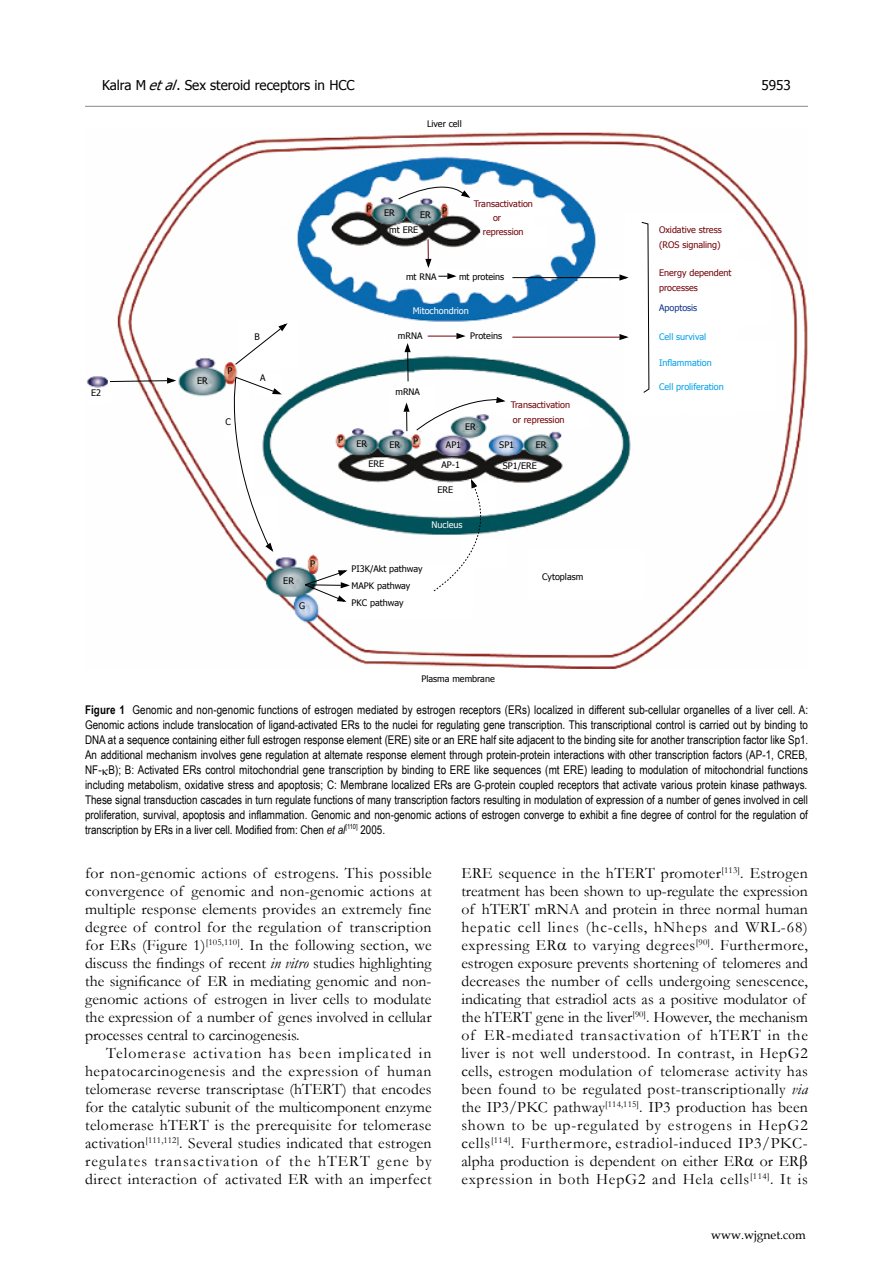
<style>
.page{position:relative;width:893px;height:1263px;background:#fff}
.page>*{position:absolute;margin:0;border:0;box-sizing:border-box;transform-origin:0 0}
.t1{font:15.75px/18px "Garamond";letter-spacing:.02em;color:#000;text-align:justify}
.t2{font:13.5px "Tahoma";color:#000}
.t3{font:12px/15px "Arial Narrow";color:#000;text-align:justify}
.t4{font:12px "Book Antiqua";color:#000}
.t5{font:9px/17px "Tahoma";color:#000}
.t6{font:9px/15px "Tahoma";color:#720007}
.t7{font:9px "Tahoma";color:#00a0e9}
.t8{font:9px "Tahoma";color:#fff}
.t9{font:9px "Tahoma";color:#0b3388}
.t10{font:7.05px "Arial Narrow";color:#000}
.s1{font-style:italic}
.s2{font-weight:700}
</style>
<div class="page">
<hr style="left:85px;top:106px;width:723px;height:1px;background:#898989">
<img style="left:86px;top:132px;width:722px;height:536px">
<svg style="left:619px;top:333px;width:9px;height:8px"></svg>
<svg style="left:619px;top:273px;width:9px;height:9px"></svg>
<svg style="left:403px;top:343px;width:9px;height:38px"></svg>
<svg style="left:110px;top:376px;width:66px;height:9px"></svg>
<svg style="left:223px;top:377px;width:59px;height:175px"></svg>
<svg style="left:235px;top:323px;width:53px;height:42px"></svg>
<svg style="left:305px;top:569px;width:44px;height:34px"></svg>
<svg style="left:433px;top:479px;width:69px;height:112px"></svg>
<svg style="left:402px;top:396px;width:103px;height:35px"></svg>
<hr style="left:512px;top:277px;width:107px;height:1px;background:#000">
<hr style="left:512px;top:337px;width:107px;height:1px;background:#720007">
<svg style="left:428px;top:332px;width:37px;height:8px"></svg>
<svg style="left:424px;top:239px;width:32px;height:41px"></svg>
<svg style="left:398px;top:176px;width:72px;height:23px"></svg>
<svg style="left:641px;top:222px;width:8px;height:171px"></svg>
<p class="t2" style="left:102px;top:76px;width:254px">Kalra M <span class="s1">etal</span>. Sex steroid receptors in HCC</p>
<p class="t2" style="left:761px;top:76px;width:31px">5953</p>
<p class="t5" style="left:91px;top:384px;width:11px">E2</p>
<p class="t5" style="left:427px;top:115px;width:36px">Liver cell</p>
<p class="t5" style="left:197px;top:371px;width:12px">ER</p>
<p class="t5" style="left:227px;top:362px;width:6px">P</p>
<p class="t5" style="left:225px;top:413px;width:7px">C</p>
<p class="t5" style="left:254px;top:328px;width:7px">B</p>
<p class="t5" style="left:260px;top:368px;width:7px">A</p>
<p class="t5" style="left:283px;top:571px;width:12px">ER</p>
<p class="t5" style="left:310px;top:554px;width:6px">P</p>
<p class="t5" style="left:299px;top:597px;width:8px">G</p>
<p class="t5" style="left:366px;top:200px;width:6px">P</p>
<p class="t5" style="left:442px;top:202px;width:6px">P</p>
<p class="t5" style="left:389px;top:220px;width:31px">mt ERE</p>
<p class="t5" style="left:384px;top:203px;width:12px">ER</p>
<p class="t5" style="left:420px;top:206px;width:12px">ER</p>
<p class="t6" style="left:474px;top:195px;width:61px">Transactivation</p>
<p class="t6" style="left:493px;top:210px;width:10px">or</p>
<p class="t6" style="left:483px;top:223px;width:42px">repression</p>
<p class="t5" style="left:406px;top:267px;width:32px">mt RNA</p>
<p class="t5" style="left:459px;top:267px;width:47px">mt proteins</p>
<p class="t8" style="left:413px;top:304px;width:58px">Mitochondrion</p>
<p class="t5" style="left:398px;top:326px;width:26px">mRNA</p>
<p class="t5" style="left:470px;top:326px;width:33px">Proteins</p>
<p class="t5" style="left:395px;top:383px;width:26px">mRNA</p>
<p class="t5" style="left:338px;top:431px;width:6px">P</p>
<p class="t5" style="left:413px;top:431px;width:6px">P</p>
<p class="t5" style="left:356px;top:435px;width:12px">ER</p>
<p class="t5" style="left:389px;top:436px;width:12px">ER</p>
<p class="t5" style="left:465px;top:417px;width:12px">ER</p>
<p class="t6" style="left:511px;top:397px;width:61px;line-height:14.4px">Transactivation or repression</p>
<p class="t5" style="left:446px;top:436px;width:17px">AP1</p>
<p class="t5" style="left:499px;top:436px;width:16px">SP1</p>
<p class="t5" style="left:536px;top:436px;width:12px">ER</p>
<p class="t5" style="left:369px;top:455px;width:17px">ERE</p>
<p class="t5" style="left:441px;top:456px;width:20px">AP-1</p>
<p class="t5" style="left:503px;top:457px;width:36px">SP1/ERE</p>
<p class="t5" style="left:437px;top:480px;width:17px">ERE</p>
<p class="t8" style="left:432px;top:519px;width:33px">Nucleus</p>
<p class="t5" style="left:352px;top:560px;width:73px">PI3K/Akt pathway<br>MAPK pathway<br>PKC pathway</p>
<p class="t5" style="left:542px;top:567px;width:43px">Cytoplasm</p>
<p class="t5" style="left:421px;top:670px;width:75px">Plasma membrane</p>
<p class="t6" style="left:659px;top:222px;width:64px">Oxidative stress (ROS signaling)</p>
<p class="t6" style="left:659px;top:265px;width:74px">Energy dependent processes</p>
<p class="t9" style="left:659px;top:302px;width:40px">Apoptosis</p>
<p class="t7" style="left:659px;top:331px;width:49px">Cell survival</p>
<p class="t7" style="left:659px;top:356px;width:54px">Inflammation</p>
<p class="t7" style="left:659px;top:381px;width:66px">Cell proliferation</p>
<p class="t3" style="left:85px;top:702px;width:725px"><span class="s2">Figure 1</span> Genomic and non-genomic functions of estrogen mediated by estrogen receptors (ERs) localized in different sub-cellular organelles of a liver cell. A:<br>Genomic actions include translocation of ligand-activated ERs to the nuclei for regulating gene transcription. This transcriptional control is carried out by binding to DNA at a sequence containing either full estrogen response element (ERE) site or an ERE half site adjacent to the binding site for another transcription factor like Sp1.<br>An additional mechanism involves gene regulation at alternate response element through protein-protein interactions with other transcription factors (AP-1, CREB, NF- B); B: Activated ERs control mitochondrial gene transcription by binding to ERE like sequences (mt ERE) leading to modulation of mitochondrial functions including metabolism, oxidative stress and apoptosis; C: Membrane localized ERs are G-protein coupled receptors that activate various protein kinase pathways.<br>These signal transduction cascades in turn regulate functions of many transcription factors resulting in modulation of expression of a number of genes involved in cell proliferation, survival, apoptosis and inflammation. Genomic and non-genomic actions of estrogen converge to exhibit a fine degree of control for the regulation of transcription by ERs in a liver cell. Modified from: Chen <span class="s1">et al</span></p>
<p class="t10" style="left:345px;top:821px;width:14px">[110]</p>
<p class="t3" style="left:360px;top:822px;width:26px">2005.</p>
<p class="t1" style="left:85px;top:864px;width:348px">for non-genomic actions of estrogens. This possible convergence of genomic and non-genomic actions at multiple response elements provides an extremely fine degree of control for the regulation of transcription for ERs (Figure 1)<sup>[105,110]</sup>. In the following section, we discuss the findings of recent <span class="s1">in vitro</span> studies highlighting the significance of ER in mediating genomic and non&shy;genomic actions of estrogen in liver cells to modulate the expression of a number of genes involved in cellular processes central to carcinogenesis.</p>
<p class="t1" style="left:85px;top:1044px;width:348px;text-indent:21px">Telomerase activation has been implicated in hepatocarcinogenesis and the expression of human telomerase reverse transcriptase (hTERT) that encodes for the catalytic subunit of the multicomponent enzyme telomerase hTERT is the prerequisite for telomerase activation<sup>[111,112]</sup>. Several studies indicated that estrogen regulates transactivation of the hTERT gene by direct interaction of activated ER with an imperfect</p>
<p class="t1" style="left:461px;top:864px;width:348px;text-align:left">ERE sequence in the hTERT promoter<sup>[113]</sup>. Estrogen treatment has been shown to up-regulate the expression of hTERT mRNA and protein in three normal human hepatic cell lines (hc-cells, hNheps and WRL-68) expressing ER to varying degrees<sup>[90]</sup>. Furthermore, estrogen exposure prevents shortening of telomeres and decreases the number of cells undergoing senescence, indicating that estradiol acts as a positive modulator of the hTERT gene in the liver<sup>[90]</sup>. However, the mechanism of ER-mediated transactivation of hTERT in the liver is not well understood. In contrast, in HepG2 cells, estrogen modulation of telomerase activity has been found to be regulated post-transcriptionally <span class="s1">via </span>the IP3/PKC pathway<sup>[114,115]</sup>. IP3 production has been shown to be up-regulated by estrogens in HepG2 cells<sup>[114]</sup>. Furthermore, estradiol-induced IP3/PKC&shy;alpha production is dependent on either ER or ER expression in both HepG2 and Hela cells<sup>[114]</sup>. It is</p>
<p class="t4" style="left:711px;top:1226px;width:96px">www.wjgnet.com</p>
</div>
